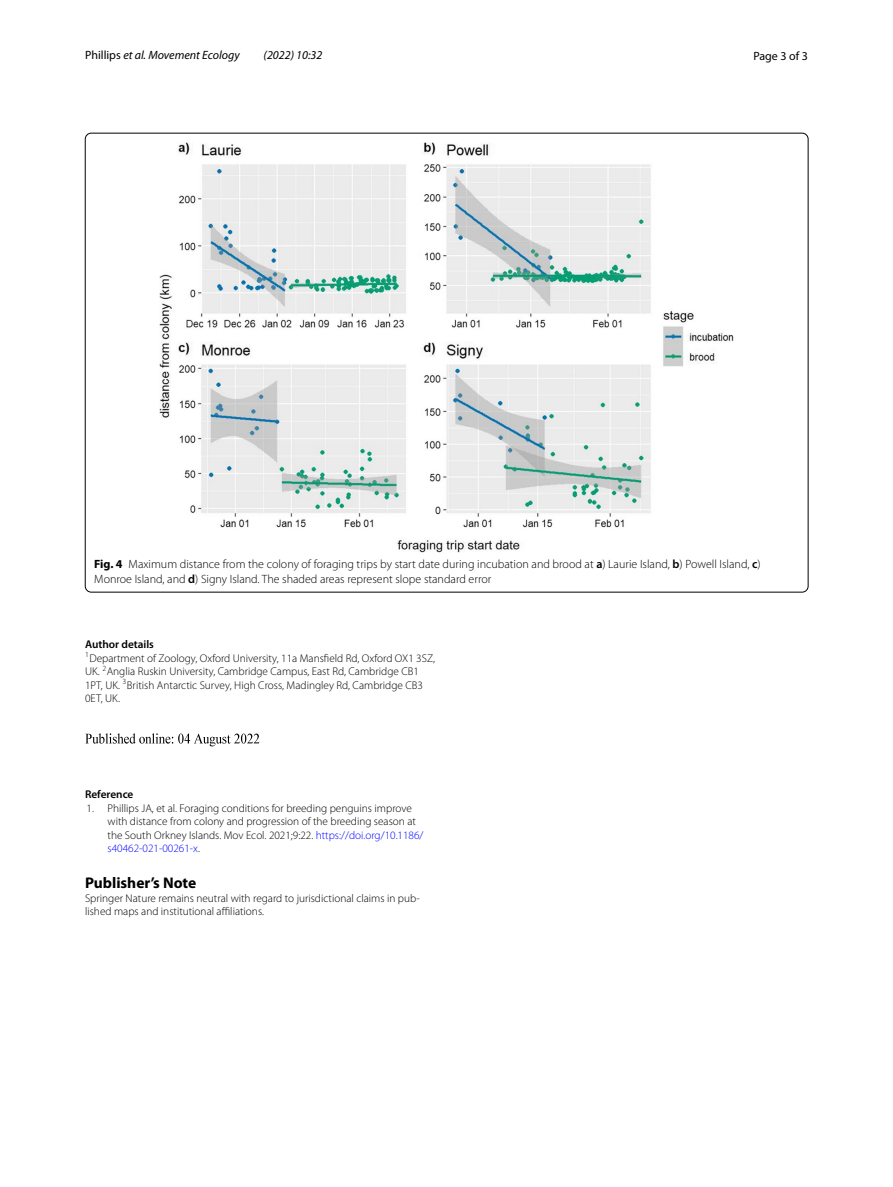
<style>
.page{position:relative;width:893px;height:1187px;background:#fff}
.page>*{position:absolute;margin:0;border:0;box-sizing:border-box;transform-origin:0 0}
.t1{font:700 15.45px "Myriad Pro";color:#000}
.t2{font:300 12px/15px "Myriad Pro";color:#000}
.t3{font:italic 12px "Myriad Pro";color:#000}
.t4{font:12px "Myriad Pro";color:#000}
.t5{font:300 11.25px/13.5px "Myriad Pro";color:#000}
.t6{font:600 11.25px "Myriad Pro";color:#000}
.s1{font-style:normal}
.s2{font-weight:700}
.s3{font-weight:600}
.s4{color:#00f}
</style>
<div class="page">
<img style="left:85px;top:733px;width:175px;height:14px">
<img style="left:160px;top:142px;width:574px;height:410px">
<p class="t3" style="left:85px;top:48px;width:156px"><span class="s1">Phillips</span> et al. Movement Ecology</p>
<p class="t3" style="left:264px;top:48px;width:60px">(2022) 10:32</p>
<p class="t4" style="left:753px;top:48px;width:56px">Page 3 of 3</p>
<p class="t2" style="left:94px;top:556px;width:668px"><span class="s2">Fig. 4</span> Maximum distance from the colony of foraging trips by start date during incubation and brood at <span class="s3">a</span>) Laurie Island, <span class="s3">b</span>) Powell Island, <span class="s3">c</span>)<br>Monroe Island, and <span class="s3">d</span>) Signy Island. The shaded areas represent slope standard error</p>
<p class="t5" style="left:85px;top:637px;width:351px"><span class="s3">Author details<br></span><sup>1</sup>Department of Zoology, Oxford University, 11a Mansfield Rd, Oxford OX1 3SZ, UK. <sup>2</sup>Anglia Ruskin University, Cambridge Campus, East Rd, Cambridge CB1<br>1PT, UK. <sup>3</sup>British Antarctic Survey, High Cross, Madingley Rd, Cambridge CB3<br>0ET, UK.</p>
<p class="t6" style="left:85px;top:787px;width:50px">Reference</p>
<p class="t5" style="left:108px;top:801px;width:317px;text-indent:-21px">1. Phillips JA, et al. Foraging conditions for breeding penguins improve with distance from colony and progression of the breeding season at the South Orkney Islands. Mov Ecol. 2021;9:22. <span class="s4">https://doi.org/10.1186/ s40462- 021- 00261-x</span>.</p>
<h1 class="t1" style="left:85px;top:872px;width:113px">Publisher’s Note</h1>
<p class="t5" style="left:85px;top:891px;width:336px">Springer Nature remains neutral with regard to jurisdictional claims in pub‑ lished maps and institutional affiliations.</p>
</div>
